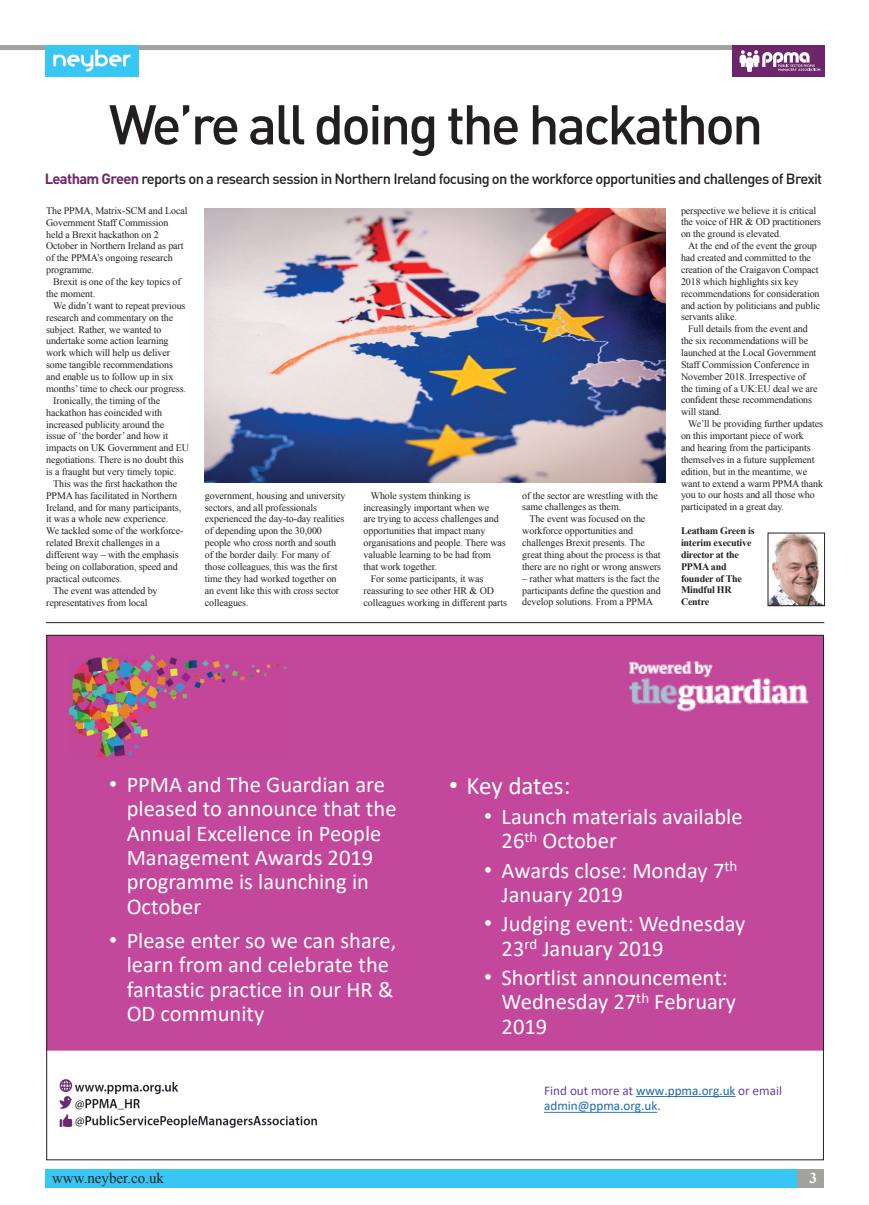
<style>
.page{position:relative;width:869px;height:1205px;background:#fff}
.page>*{position:absolute;margin:0;border:0;box-sizing:border-box;transform-origin:0 0}
.t1{font:500 55px "DINOT";letter-spacing:-.05em;color:#231f20}
.t2{font:25px "Calibri";letter-spacing:-.01em;color:#fff}
.t3{font:22.5px/24.2px "Calibri";color:#fff}
.t4{font:15px "Times New Roman";color:#231f20}
.t5{font:700 15px "Times New Roman";color:#fff}
.t6{font:500 14.62px "DINOT";letter-spacing:-.045em;color:#231f20}
.t7{font:13.25px/15.8px "Calibri";letter-spacing:-.005em;color:#1b69b4}
.t8{font:10px/11.9px "Times New Roman";letter-spacing:-.01em;color:#231f20}
.t9{font:700 10px/11.9px "Times New Roman";letter-spacing:-.02em;color:#231f20}
.s1{font-weight:700;color:#6c2669}
.s2{font-family:"Arial"}
.s3{color:#64439b}
</style>
<div class="page">
<div style="left:45px;top:1168px;width:751px;height:19px;background:#38c6f4"></div>
<div style="left:796px;top:1168px;width:27px;height:19px;background:#a1a19e"></div>
<div style="left:0;top:45px;width:823px;height:5px;background:#a1a19e"></div>
<img style="left:46px;top:45px;width:92px;height:32px">
<div style="left:732px;top:45px;width:92px;height:32px;background:#6c2669"></div>
<svg style="left:739px;top:50px;width:80px;height:22px"></svg>
<hr style="left:46px;top:622px;width:777px;height:1px;background:#231f20">
<div style="left:47px;top:635px;width:776px;height:415px;background:#c3479a"></div>
<img style="left:69px;top:654px;width:217px;height:104px">
<img style="left:59px;top:1079px;width:259px;height:49px">
<svg style="left:636px;top:1096px;width:99px;height:1px"></svg>
<svg style="left:544px;top:1112px;width:113px;height:1px"></svg>
<img style="left:629px;top:661px;width:180px;height:51px">
<img style="left:205px;top:208px;width:459px;height:274px">
<img style="left:769px;top:535px;width:53px;height:69px">
<h1 class="t1" style="left:109px;top:82px;width:655px">We’re all doing the hackathon</h1>
<h3 class="t6" style="left:45px;top:167px;width:778px"><span class="s1">Leatham Green</span> reports on a research session in Northern Ireland focusing on the workforce opportunities and challenges of Brexit</h3>
<p class="t8" style="left:46px;top:204px;width:143px">The PPMA, Matrix-SCM and Local<br>Government Staff Commission held a Brexit hackathon on 2<br>October in Northern Ireland as part of the PPMA’s ongoing research programme.</p>
<p class="t8" style="left:46px;top:276px;width:136px;text-indent:7px">Brexit is one of the key topics of the moment.</p>
<p class="t8" style="left:53px;top:299px;width:134px">We didn’t want to repeat previous</p>
<p class="t8" style="left:46px;top:311px;width:129px">research and commentary on the</p>
<p class="t8" style="left:46px;top:323px;width:117px">subject. Rather, we wanted to</p>
<p class="t8" style="left:46px;top:335px;width:124px">undertake some action learning</p>
<p class="t8" style="left:46px;top:347px;width:125px">work which will help us deliver</p>
<p class="t8" style="left:46px;top:359px;width:128px">some tangible recommendations</p>
<p class="t8" style="left:46px;top:370px;width:129px">and enable us to follow up in six</p>
<p class="t8" style="left:46px;top:382px;width:141px">months’ time to check our progress.</p>
<p class="t8" style="left:53px;top:394px;width:108px">Ironically, the timing of the</p>
<p class="t8" style="left:46px;top:406px;width:117px">hackathon has coincided with</p>
<p class="t8" style="left:46px;top:418px;width:119px">increased publicity around the</p>
<p class="t8" style="left:46px;top:430px;width:124px">issue of ‘the border’ and how it</p>
<p class="t8" style="left:46px;top:442px;width:144px">impacts on UK Government and EU</p>
<p class="t8" style="left:46px;top:454px;width:139px">negotiations. There is no doubt this</p>
<p class="t8" style="left:46px;top:465px;width:132px">is a fraught but very timely topic.</p>
<p class="t8" style="left:53px;top:477px;width:125px">This was the first hackathon the</p>
<p class="t8" style="left:46px;top:489px;width:132px">PPMA has facilitated in Northern</p>
<p class="t8" style="left:46px;top:501px;width:136px">Ireland, and for many participants,</p>
<p class="t8" style="left:46px;top:513px;width:124px">it was a whole new experience.</p>
<p class="t8" style="left:46px;top:525px;width:139px">We tackled some of the workforce-</p>
<p class="t8" style="left:46px;top:537px;width:115px">related Brexit challenges in a</p>
<p class="t8" style="left:46px;top:549px;width:134px">different way – with the emphasis</p>
<p class="t8" style="left:46px;top:560px;width:133px">being on collaboration, speed and</p>
<p class="t8" style="left:46px;top:572px;width:77px">practical outcomes.</p>
<p class="t8" style="left:53px;top:584px;width:106px">The event was attended by</p>
<p class="t8" style="left:46px;top:596px;width:103px">representatives from local</p>
<p class="t8" style="left:205px;top:489px;width:142px">government, housing and university sectors, and all professionals experienced the day-to-day realities of depending upon the 30,000 people who cross north and south of the border daily. For many of those colleagues, this was the first time they had worked together on an event like this with cross sector colleagues.</p>
<p class="t8" style="left:370px;top:489px;width:101px">Whole system thinking is</p>
<p class="t8" style="left:363px;top:501px;width:127px">increasingly important when we</p>
<p class="t8" style="left:363px;top:513px;width:137px">are trying to access challenges and</p>
<p class="t8" style="left:363px;top:525px;width:123px">opportunities that impact many</p>
<p class="t8" style="left:363px;top:537px;width:144px">organisations and people. There was</p>
<p class="t8" style="left:363px;top:548px;width:129px">valuable learning to be had from</p>
<p class="t8" style="left:363px;top:560px;width:75px">that work together.</p>
<p class="t8" style="left:370px;top:572px;width:114px">For some participants, it was</p>
<p class="t8" style="left:363px;top:584px;width:132px">reassuring to see other HR &amp; OD</p>
<p class="t8" style="left:363px;top:596px;width:145px">colleagues working in different parts</p>
<p class="t8" style="left:522px;top:489px;width:137px">of the sector are wrestling with the same challenges as them.</p>
<p class="t8" style="left:522px;top:513px;width:140px;text-indent:7px">The event was focused on the workforce opportunities and challenges Brexit presents. The great thing about the process is that there are no right or wrong answers</p>
<p class="t8" style="left:522px;top:572px;width:140px;text-align:justify">– rather what matters is the fact the participants define the question and develop solutions. From a PPMA</p>
<p class="t8" style="left:680px;top:204px;width:142px">perspective we believe it is critical the voice of HR &amp; OD practitioners on the ground is elevated.</p>
<p class="t8" style="left:680px;top:240px;width:140px;text-indent:7px">At the end of the event the group had created and committed to the creation of the Craigavon Compact<br>2018 which highlights six key recommendations for consideration and action by politicians and public servants alike.</p>
<p class="t8" style="left:680px;top:323px;width:138px;text-indent:7px">Full details from the event and the six recommendations will be launched at the Local Government<br>Staff Commission Conference in<br>November 2018. Irrespective of the timing of a UK:EU deal we are confident these recommendations will stand.</p>
<p class="t8" style="left:680px;top:418px;width:143px;text-indent:7px">We’ll be providing further updates on this important piece of work<br>and hearing from the participants themselves in a future supplement edition, but in the meantime, we want to extend a warm PPMA thank you to our hosts and all those who participated in a great day.</p>
<p class="t9" style="left:680px;top:524px;width:75px">Leatham Green is interim executive director at the<br>PPMA and founder of The<br>Mindful HR<br>Centre</p>
<h3 class="t3" style="left:127px;top:772px;width:271px;text-indent:-18px"><span class="s2">•</span> PPMA and The Guardian are pleased to announce that the<br>Annual Excellence in People<br>Management Awards 2019 programme is launching in<br>October</h3>
<h3 class="t3" style="left:127px;top:928px;width:271px;text-indent:-18px"><span class="s2">•</span> Please enter so we can share, learn from and celebrate the fantastic practice in our HR &amp;<br>OD community</h3>
<h2 class="t2" style="left:449px;top:768px;width:123px"><span class="s2">•</span> Key dates:</h2>
<h3 class="t3" style="left:501px;top:804px;width:242px;text-indent:-18px"><span class="s2">•</span> Launch materials available<br>26<sup>th</sup> October</h3>
<h3 class="t3" style="left:501px;top:857px;width:237px;text-indent:-18px"><span class="s2">•</span> Awards close: Monday 7<sup>th<br></sup>January 2019</h3>
<h3 class="t3" style="left:501px;top:911px;width:245px;text-indent:-18px"><span class="s2">•</span> Judging event: Wednesday<br>23<sup>rd</sup> January 2019</h3>
<h3 class="t3" style="left:501px;top:965px;width:236px;text-indent:-18px"><span class="s2">•</span> Shortlist announcement:<br>Wednesday 27<sup>th</sup> February<br>2019</h3>
<h3 class="t7" style="left:544px;top:1082px;width:239px"><span class="s3">Find out more at</span> www.ppma.org.uk <span class="s3">or email </span>admin@ppma.org.uk<span class="s3">.</span></h3>
<h3 class="t4" style="left:52px;top:1168px;width:113px">www.neyber.co.uk</h3>
<h3 class="t5" style="left:809px;top:1167px;width:9px">3</h3>
</div>
